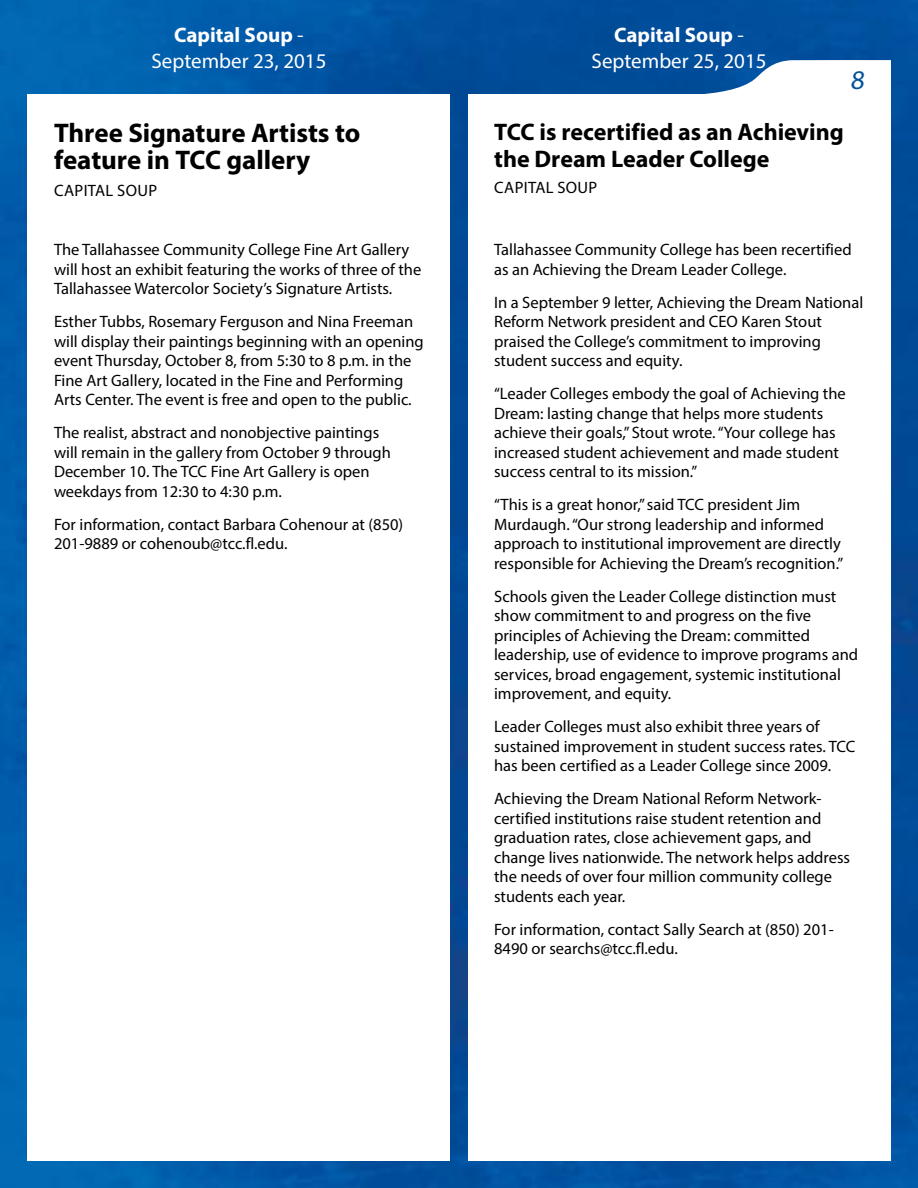
<style>
.page{position:relative;width:918px;height:1188px;background:#fff}
.page>*{position:absolute;margin:0;border:0;box-sizing:border-box;transform-origin:0 0}
.t1{font:700 27px/27px "Myriad Pro";letter-spacing:-.005em;color:#000}
.t2{font:27px "Myriad Pro";color:#00529c}
.t3{font:700 24px/27px "Myriad Pro";letter-spacing:-.005em;color:#000}
.t4{font:21px/25.2px "Myriad Pro";color:#fff;text-align:center}
.t5{font:16.5px/19.5px "Myriad Pro";color:#000}
.t6{font:16.5px "Myriad Pro";letter-spacing:.02em;color:#000}
.s1{font-weight:700}
</style>
<div class="page">
<img style="left:0;top:0;width:918px;height:1188px">
<svg style="left:626px;top:60px;width:265px;height:34px"></svg>
<div style="left:468px;top:94px;width:423px;height:1067px;background:#fff"></div>
<div style="left:27px;top:94px;width:423px;height:1067px;background:#fff"></div>
<p class="t4" style="left:151px;top:22px;width:177px"><span class="s1">Capital Soup</span> -<br>September 23, 2015</p>
<h1 class="t1" style="left:54px;top:118px;width:308px">Three Signature Artists to feature in TCC gallery</h1>
<p class="t6" style="left:54px;top:180px;width:105px">CAPITAL SOUP</p>
<p class="t5" style="left:54px;top:240px;width:369px">The Tallahassee Community College Fine Art Gallery will host an exhibit featuring the works of three of the<br>Tallahassee Watercolor Society’s Signature Artists.</p>
<p class="t5" style="left:54px;top:312px;width:371px">Esther Tubbs, Rosemary Ferguson and Nina Freeman will display their paintings beginning with an opening event Thursday, October 8, from 5:30 to 8 p.m. in the Fine Art Gallery, located in the Fine and Performing Arts Center. The event is free and open to the public.</p>
<p class="t5" style="left:54px;top:423px;width:338px">The realist, abstract and nonobjective paintings will remain in the gallery from October 9 through December 10. The TCC Fine Art Gallery is open weekdays from 12:30 to 4:30 p.m.</p>
<p class="t5" style="left:54px;top:514px;width:351px">For information, contact Barbara Cohenour at (850)<br>201-9889 or cohenoub@tcc.fl.edu.</p>
<p class="t4" style="left:592px;top:22px;width:177px"><span class="s1">Capital Soup</span> -<br>September 25, 2015</p>
<h1 class="t2" style="left:850px;top:64px;width:19px">8</h1>
<h2 class="t3" style="left:494px;top:117px;width:351px">TCC is recertified as an Achieving the Dream Leader College</h2>
<p class="t6" style="left:494px;top:178px;width:105px">CAPITAL SOUP</p>
<p class="t5" style="left:494px;top:240px;width:359px">Tallahassee Community College has been recertified as an Achieving the Dream Leader College.</p>
<p class="t5" style="left:494px;top:292px;width:371px">In a September 9 letter, Achieving the Dream National Reform Network president and CEO Karen Stout praised the College’s commitment to improving student success and equity.</p>
<p class="t5" style="left:494px;top:384px;width:353px">“Leader Colleges embody the goal of Achieving the Dream: lasting change that helps more students achieve their goals,” Stout wrote. “Your college has increased student achievement and made student success central to its mission.”</p>
<p class="t5" style="left:494px;top:495px;width:351px">“This is a great honor,” said TCC president Jim Murdaugh. “Our strong leadership and informed approach to institutional improvement are directly responsible for Achieving the Dream’s recognition.”</p>
<p class="t5" style="left:494px;top:586px;width:366px">Schools given the Leader College distinction must show commitment to and progress on the five principles of Achieving the Dream: committed leadership, use of evidence to improve programs and services, broad engagement, systemic institutional improvement, and equity.</p>
<p class="t5" style="left:494px;top:717px;width:363px">Leader Colleges must also exhibit three years of sustained improvement in student success rates. TCC has been certified as a Leader College since 2009.</p>
<p class="t5" style="left:494px;top:789px;width:358px">Achieving the Dream National Reform Network&shy;certified institutions raise student retention and graduation rates, close achievement gaps, and change lives nationwide. The network helps address the needs of over four million community college students each year.</p>
<p class="t5" style="left:494px;top:919px;width:341px">For information, contact Sally Search at (850) 201-<br>8490 or searchs@tcc.fl.edu.</p>
</div>
